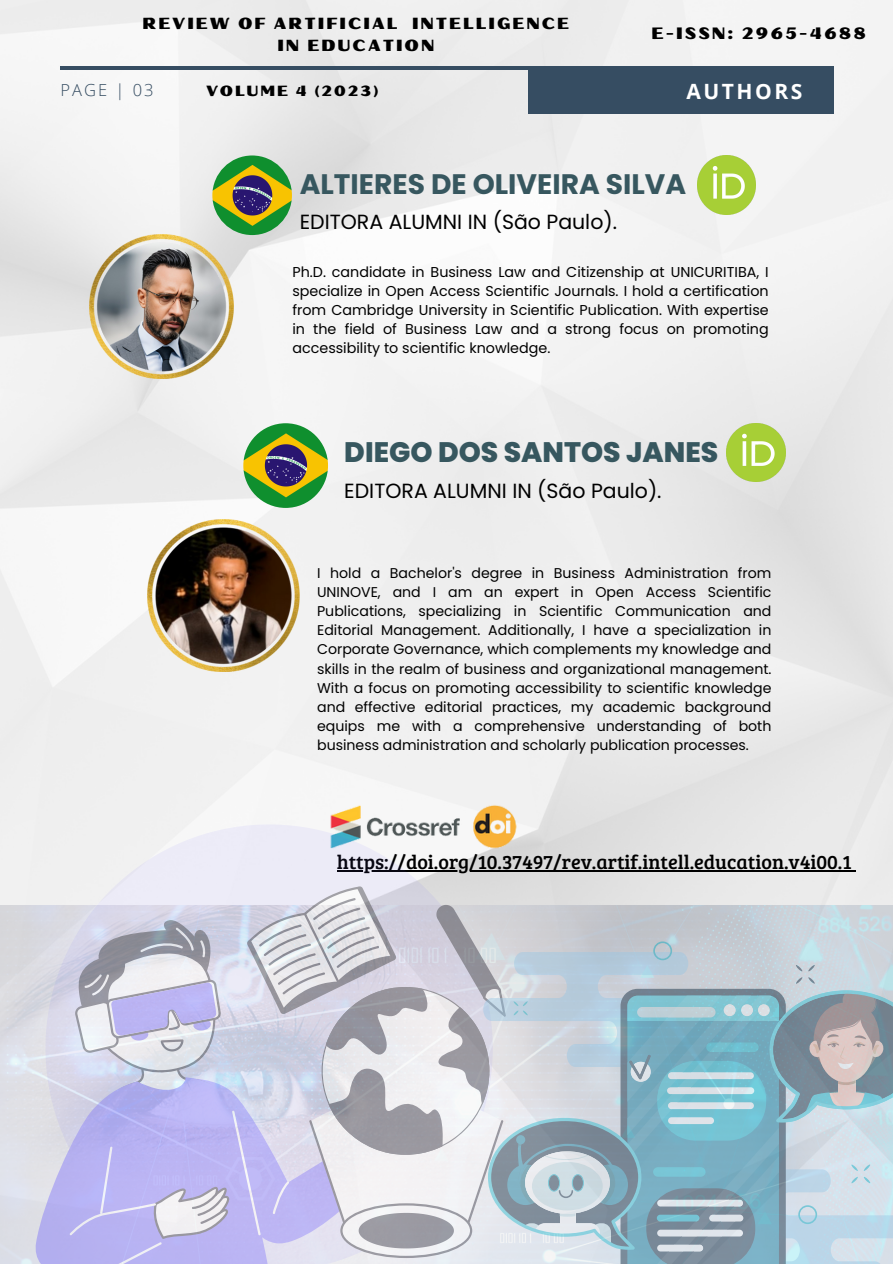
<style>
.page{position:relative;width:893px;height:1264px;background:#fff}
.page>*{position:absolute;margin:0;border:0;box-sizing:border-box;transform-origin:0 0}
.t1{font:700 28.2px "Poppins";color:#37575f}
.t2{font:800 28.2px "Poppins";color:#37575f}
.t3{font:700 21px "Open Sans";letter-spacing:.12em;color:#fff}
.t4{font:20.55px "Poppins";color:#000}
.t5{font:20.1px "Bree Serif";color:#000}
.t6{font:16.5px "Oilvare Base";letter-spacing:.12em;color:#000}
.t7{font:300 16.5px "Open Sans";letter-spacing:.12em;color:#364d62}
.t8{font:16.05px "Oilvare Base";letter-spacing:.12em;color:#000}
.t9{font:14.85px "Oilvare Base";letter-spacing:.12em;color:#000}
.t10{font:14.25px/19.2px "Poppins";color:#000;text-align:justify}
.t11{font:14.1px/19.2px "Poppins";color:#000;text-align:justify}
</style>
<div class="page">
<img style="left:0;top:0;width:892px;height:885px">
<hr style="left:61px;top:66px;width:770px;height:4px;background:#364d62">
<div style="left:528px;top:66px;width:304px;height:47px;background:#364d62"></div>
<hr style="left:337px;top:870px;width:514px;height:1px;background:#000">
<img style="left:212px;top:155px;width:80px;height:80px;border-radius:50%">
<img style="left:697px;top:155px;width:58px;height:59px">
<img style="left:243px;top:423px;width:85px;height:85px;border-radius:50%">
<img style="left:726px;top:423px;width:59px;height:59px">
<img style="left:89px;top:234px;width:144px;height:144px">
<img style="left:147px;top:519px;width:152px;height:152px">
<svg style="left:0;top:731px;width:585px;height:532px;fill:#f0f0f1"></svg>
<svg style="left:31px;top:885px;width:861px;height:378px;background:#bfc8d8"></svg>
<p class="t8" style="left:142px;top:13px;width:428px">REVIEW OF ARTIFICIAL INTELLIGENCE</p>
<p class="t8" style="left:277px;top:35px;width:158px">IN EDUCATION</p>
<p class="t9" style="left:206px;top:82px;width:174px">VOLUME 4 (2023)</p>
<p class="t6" style="left:651px;top:23px;width:216px">E-ISSN: 2965-4688</p>
<p class="t7" style="left:61px;top:79px;width:94px">PAGE | 03</p>
<p class="t3" style="left:686px;top:77px;width:117px">AUTHORS</p>
<p class="t1" style="left:300px;top:165px;width:388px">ALTIERES DE OLIVEIRA SILVA</p>
<p class="t4" style="left:300px;top:208px;width:319px">EDITORA ALUMNI IN (São Paulo).</p>
<p class="t10" style="left:292px;top:262px;width:477px">Ph.D. candidate in Business Law and Citizenship at UNICURITIBA, I specialize in Open Access Scientific Journals. I hold a certification from Cambridge University in Scientific Publication. With expertise in the field of Business Law and a strong focus on promoting accessibility to scientific knowledge.</p>
<p class="t2" style="left:344px;top:432px;width:375px">DIEGO DOS SANTOS JANES</p>
<p class="t4" style="left:344px;top:476px;width:319px">EDITORA ALUMNI IN (São Paulo).</p>
<p class="t11" style="left:317px;top:563px;width:456px">I hold a Bachelor's degree in Business Administration from UNINOVE, and I am an expert in Open Access Scientific Publications, specializing in Scientific Communication and Editorial Management. Additionally, I have a specialization in Corporate Governance, which complements my knowledge and skills in the realm of business and organizational management.<br>With a focus on promoting accessibility to scientific knowledge and effective editorial practices, my academic background equips me with a comprehensive understanding of both business administration and scholarly publication processes.</p>
<p class="t5" style="left:337px;top:847px;width:516px">https://doi.org/10.37497/rev.artif.intell.education.v4i00.1</p>
</div>
